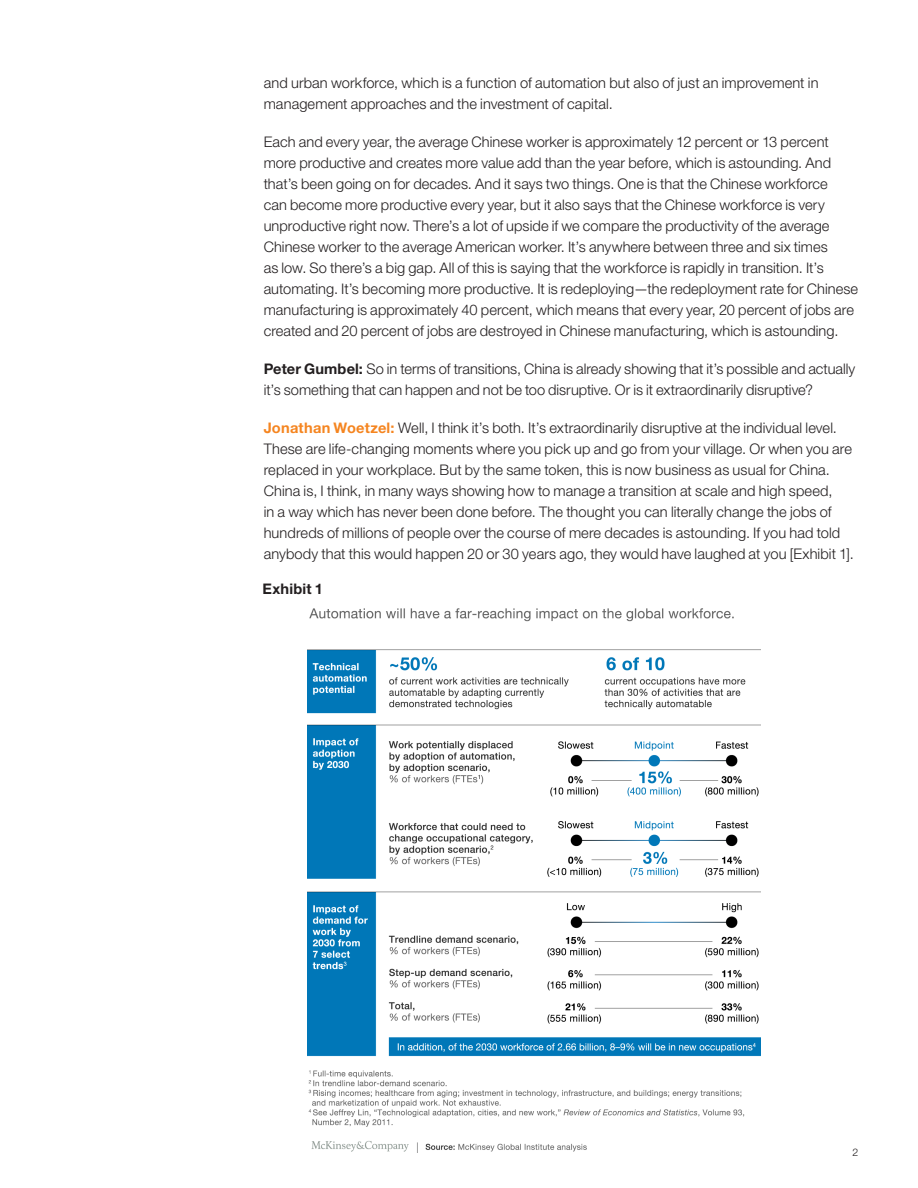
<style>
.page{position:relative;width:918px;height:1188px;background:#fff}
.page>*{position:absolute;margin:0;border:0;box-sizing:border-box;transform-origin:0 0}
.Body{font:300 14.7px/21px "Helvetica Neue LT Std";letter-spacing:.005em;color:#231f20}
.Interview_2{font:300 14.7px/21px "Helvetica Neue LT Std";letter-spacing:.005em;color:#231f20}
.Interview_1{font:300 14.7px/21px "Helvetica Neue LT Std";color:#231f20}
.Interview_2-2{font:700 14.7px "Helvetica Neue LT Std";letter-spacing:.015em;color:#231f20}
.t1{font:300 10.5px "Helvetica Neue LT Std";color:#231f20}
.s1{font-weight:700}
.s2{font-weight:700;color:#f58520}
</style>
<div class="page">
<img style="left:308px;top:608px;width:452px;height:545px">
<p class="Interview_2" style="left:264px;top:72px;width:556px">and urban workforce, which is a function of automation but also of just an improvement in management approaches and the investment of capital.</p>
<p class="Body" style="left:264px;top:131px;width:596px">Each and every year, the average Chinese worker is approximately 12 percent or 13 percent more productive and creates more value add than the year before, which is astounding. And that’s been going on for decades. And it says two things. One is that the Chinese workforce<br>can become more productive every year, but it also says that the Chinese workforce is very unproductive right now. There’s a lot of upside if we compare the productivity of the average Chinese worker to the average American worker. It’s anywhere between three and six times<br>as low. So there’s a big gap. All of this is saying that the workforce is rapidly in transition. It’s automating. It’s becoming more productive. It is redeploying—the redeployment rate for Chinese manufacturing is approximately 40 percent, which means that every year, 20 percent of jobs are created and 20 percent of jobs are destroyed in Chinese manufacturing, which is astounding.</p>
<p class="Interview_1" style="left:264px;top:358px;width:593px"><span class="s1">Peter Gumbel:</span> So in terms of transitions, China is already showing that it’s possible and actually it’s something that can happen and not be too disruptive. Or is it extraordinarily disruptive?</p>
<p class="Interview_2" style="left:264px;top:417px;width:592px"><span class="s2">Jonathan Woetzel:</span> Well, I think it’s both. It’s extraordinarily disruptive at the individual level.<br>These are life-changing moments where you pick up and go from your village. Or when you are replaced in your workplace. But by the same token, this is now business as usual for China.<br>China is, I think, in many ways showing how to manage a transition at scale and high speed,<br>in a way which has never been done before. The thought you can literally change the jobs of hundreds of millions of people over the course of mere decades is astounding. If you had told anybody that this would happen 20 or 30 years ago, they would have laughed at you [Exhibit 1].</p>
<p class="Interview_2-2" style="left:262px;top:580px;width:62px">Exhibit 1</p>
<p class="t1" style="left:853px;top:1145px;width:7px">2</p>
</div>
